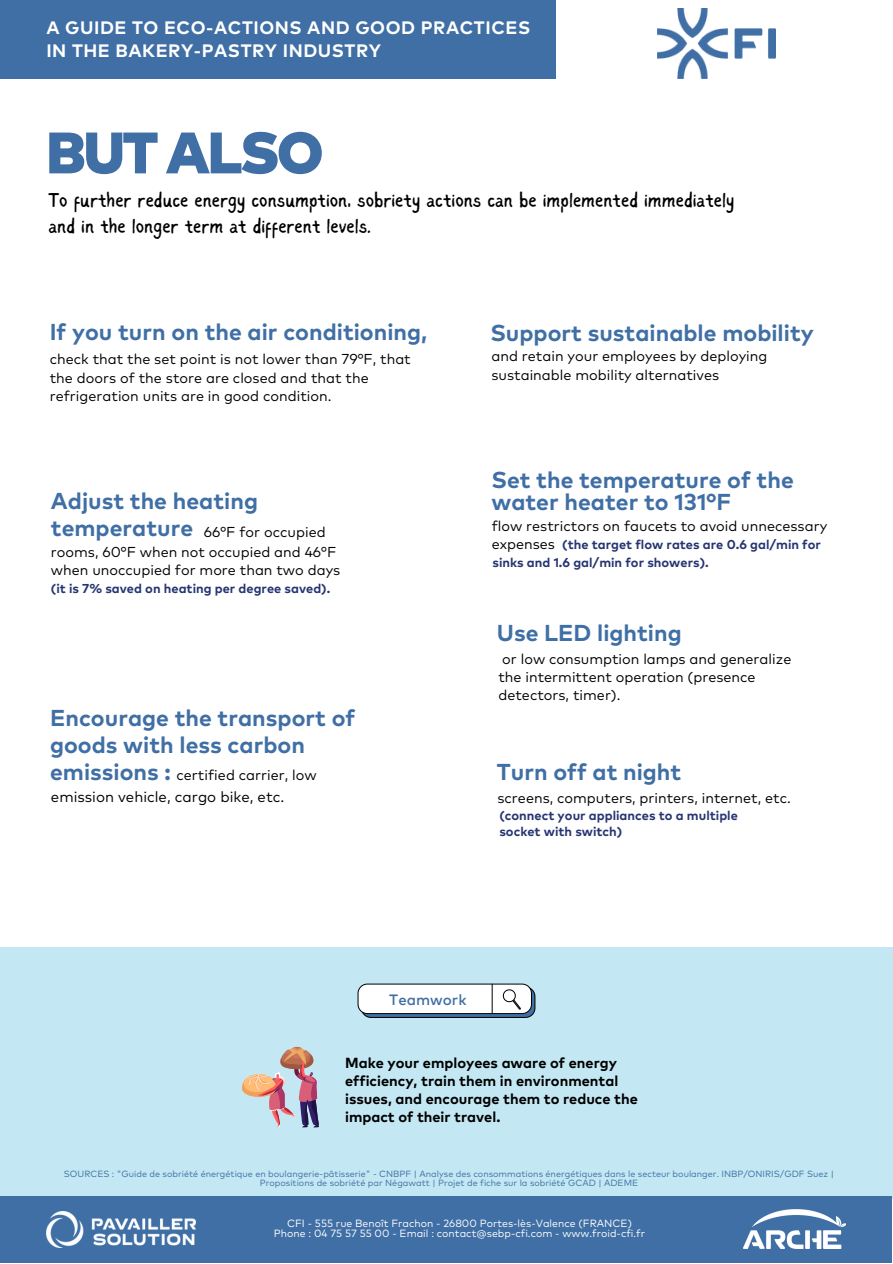
<style>
.page{position:relative;width:893px;height:1264px;background:#fff}
.page>*{position:absolute;margin:0;border:0;box-sizing:border-box;transform-origin:0 0}
.t1{font:900 58.35px "Mark Pro";letter-spacing:-.04em;color:#406fa5}
.t2{font:700 22.95px/27px "Mark Pro";color:#406fa5}
.t3{font:19.95px/25.8px "Sigher";color:#000}
.t4{font:700 18px/22.5px "Mark Pro";letter-spacing:.03em;color:#fff}
.t5{font:15px "Mark Pro";color:#000}
.t6{font:500 15px "Mark Pro";color:#406fa5}
.t7{font:700 14.55px/18.3px "Mark Pro";color:#000}
.t8{font:14.4px/18.3px "Mark Pro";color:#000}
.t9{font:700 12.9px/16px "Mark Pro";color:#263571}
.t10{font:10.5px/10.5px "Mark Pro";color:#fff;text-align:center}
.t11{font:9px/9px "Mark Pro";color:#406fa5;text-align:center}
.s1{font-weight:700;font-size:22.95px;color:#406fa5}
.s2{font-weight:400;font-size:14.4px;color:#000}
</style>
<div class="page">
<div style="left:0;top:0;width:555px;height:78px;background:#406fa5"></div>
<div style="left:0;top:947px;width:892px;height:251px;background:#c3e8f3"></div>
<div style="left:0;top:1196px;width:891px;height:66px;background:#406fa5"></div>
<img style="left:46px;top:1211px;width:150px;height:36px">
<img style="left:743px;top:1209px;width:102px;height:39px">
<img style="left:657px;top:8px;width:118px;height:70px">
<svg style="left:242px;top:1046px;width:77px;height:81px"></svg>
<svg style="left:357px;top:983px;width:178px;height:34px;background:#d5dbe0"></svg>
<p class="t4" style="left:46px;top:18px;width:485px">A GUIDE TO ECO-ACTIONS AND GOOD PRACTICES<br>IN THE BAKERY-PASTRY INDUSTRY</p>
<h1 class="t1" style="left:46px;top:127px;width:278px">BUT ALSO</h1>
<h3 class="t3" style="left:49px;top:189px;width:687px">To further reduce energy consumption, sobriety actions can be implemented immediately and in the longer term at different levels.</h3>
<h2 class="t2" style="left:50px;top:320px;width:379px">If you turn on the air conditioning,</h2>
<p class="t8" style="left:50px;top:351px;width:362px">check that the set point is not lower than 79°F, that the doors of the store are closed and that the refrigeration units are in good condition.</p>
<h2 class="t2" style="left:51px;top:488px;width:208px">Adjust the heating</h2>
<p class="t8" style="left:51px;top:522px;width:287px;line-height:20.2px"><span class="s1">temperature</span> 66°F for occupied rooms, 60°F when not occupied and 46°F</p>
<p class="t8" style="left:51px;top:561px;width:291px">when unoccupied for more than two days</p>
<p class="t9" style="left:51px;top:581px;width:281px">(it is 7% saved on heating per degree saved).</p>
<h2 class="t2" style="left:50px;top:706px;width:306px">Encourage the transport of goods with less carbon emissions :</h2>
<p class="t8" style="left:176px;top:767px;width:142px">certified carrier, low</p>
<p class="t5" style="left:51px;top:790px;width:235px">emission vehicle, cargo bike, etc.</p>
<h2 class="t2" style="left:490px;top:321px;width:325px">Support sustainable mobility</h2>
<p class="t8" style="left:491px;top:348px;width:277px">and retain your employees by deploying sustainable mobility alternatives</p>
<h2 class="t2" style="left:491px;top:469px;width:304px;line-height:22.5px">Set the temperature of the water heater to 131°F</h2>
<p class="t8" style="left:491px;top:517px;width:337px">flow restrictors on faucets to avoid unnecessary</p>
<p class="t9" style="left:491px;top:535px;width:331px;line-height:18.5px"><span class="s2">expenses</span> (the target flow rates are 0.6 gal/min for sinks and 1.6 gal/min for showers).</p>
<h2 class="t2" style="left:497px;top:621px;width:186px">Use LED lighting</h2>
<p class="t8" style="left:498px;top:650px;width:294px">or low consumption lamps and generalize the intermittent operation (presence detectors, timer).</p>
<h2 class="t2" style="left:497px;top:760px;width:186px">Turn off at night</h2>
<p class="t8" style="left:497px;top:790px;width:295px">screens, computers, printers, internet, etc.</p>
<p class="t9" style="left:499px;top:807px;width:240px">(connect your appliances to a multiple socket with switch)</p>
<p class="t6" style="left:389px;top:993px;width:79px">Teamwork</p>
<p class="t7" style="left:345px;top:1054px;width:294px">Make your employees aware of energy efficiency, train them in environmental issues, and encourage them to reduce the impact of their travel.</p>
<p class="t11" style="left:64px;top:1169px;width:771px">SOURCES : "Guide de sobriété énergétique en boulangerie-pâtisserie" - CNBPF | Analyse des consommations énergétiques dans le secteur boulanger. INBP/ONIRIS/GDF Suez |<br>Propositions de sobriété par Négawatt | Projet de fiche sur la sobriété GCAD | ADEME</p>
<p class="t10" style="left:274px;top:1218px;width:373px">CFI - 555 rue Benoît Frachon - 26800 Portes-lès-Valence (FRANCE)<br>Phone : 04 75 57 55 00 - Email : contact@sebp-cfi.com - www.froid-cfi.fr</p>
</div>
